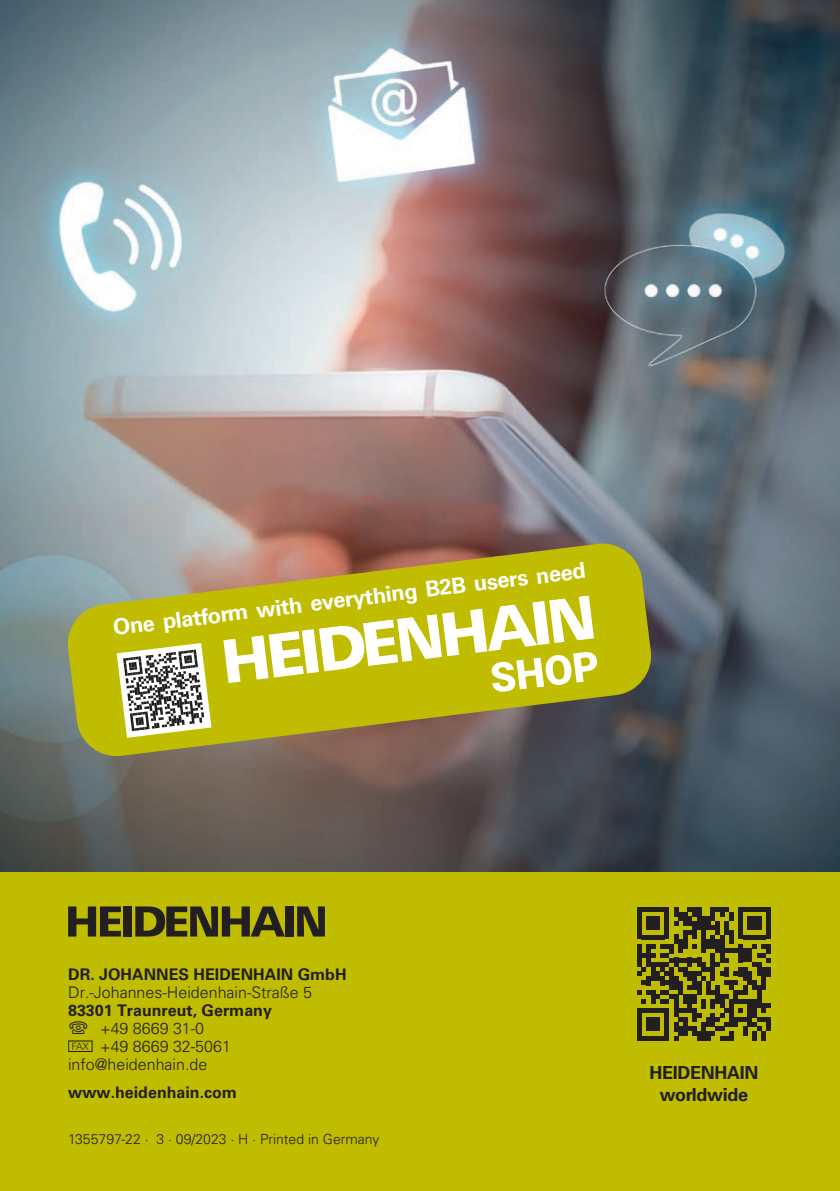
<style>
.page{position:relative;width:840px;height:1191px;background:#fff}
.page>*{position:absolute;margin:0;border:0;box-sizing:border-box;transform-origin:0 0}
.t1{font:700 22px "Univers LT Pro 65";color:#fff}
.t2{font:700 18px/21.6px "Univers";letter-spacing:-.02em;color:#231f20;text-align:center}
.t3{font:300 16px "Univers";color:#231f20}
.t4{font:700 16px "Univers";color:#231f20}
.t5{font:300 14px "Univers";color:#231f20}
</style>
<div class="page">
<img style="left:0;top:0;width:839px;height:872px">
<div style="left:0;top:872px;width:839px;height:319px;background:#c0bc00"></div>
<svg style="left:68px;top:906px;width:53px;height:30px"></svg>
<div style="left:123px;top:906px;width:8px;height:30px;background:#231f20"></div>
<svg style="left:135px;top:906px;width:150px;height:30px"></svg>
<div style="left:285px;top:906px;width:8px;height:30px;background:#231f20"></div>
<svg style="left:297px;top:906px;width:28px;height:30px"></svg>
<svg style="left:637px;top:907px;width:133px;height:133px"></svg>
<div style="left:765px;top:1017px;width:5px;height:14px;background:#231f20"></div>
<svg style="left:65px;top:541px;width:588px;height:217px;background:#a19737"></svg>
<svg style="left:117px;top:643px;width:94px;height:95px"></svg>
<svg style="left:223px;top:595px;width:374px;height:97px"></svg>
<h1 class="t1" style="left:111px;top:612px;width:477px;rotate:-7deg">One platform with everything B2B users need</h1>
<p class="t4" style="left:68px;top:964px;width:280px">DR. JOHANNES HEIDENHAIN GmbH</p>
<p class="t3" style="left:68px;top:982px;width:245px">Dr.-Johannes-Heidenhain-Straße 5</p>
<p class="t4" style="left:68px;top:1000px;width:205px">83301 Traunreut, Germany</p>
<p class="t3" style="left:100px;top:1018px;width:105px">+49 8669 31-0</p>
<p class="t3" style="left:100px;top:1036px;width:132px">+49 8669 32-5061</p>
<p class="t3" style="left:68px;top:1054px;width:141px">info@heidenhain.de</p>
<p class="t4" style="left:68px;top:1082px;width:170px">www.heidenhain.com</p>
<p class="t5" style="left:68px;top:1130px;width:313px">1355797-22 · 3 · 09/2023 · H · Printed in Germany</p>
<p class="t2" style="left:649px;top:1061px;width:110px">HEIDENHAIN worldwide</p>
</div>
